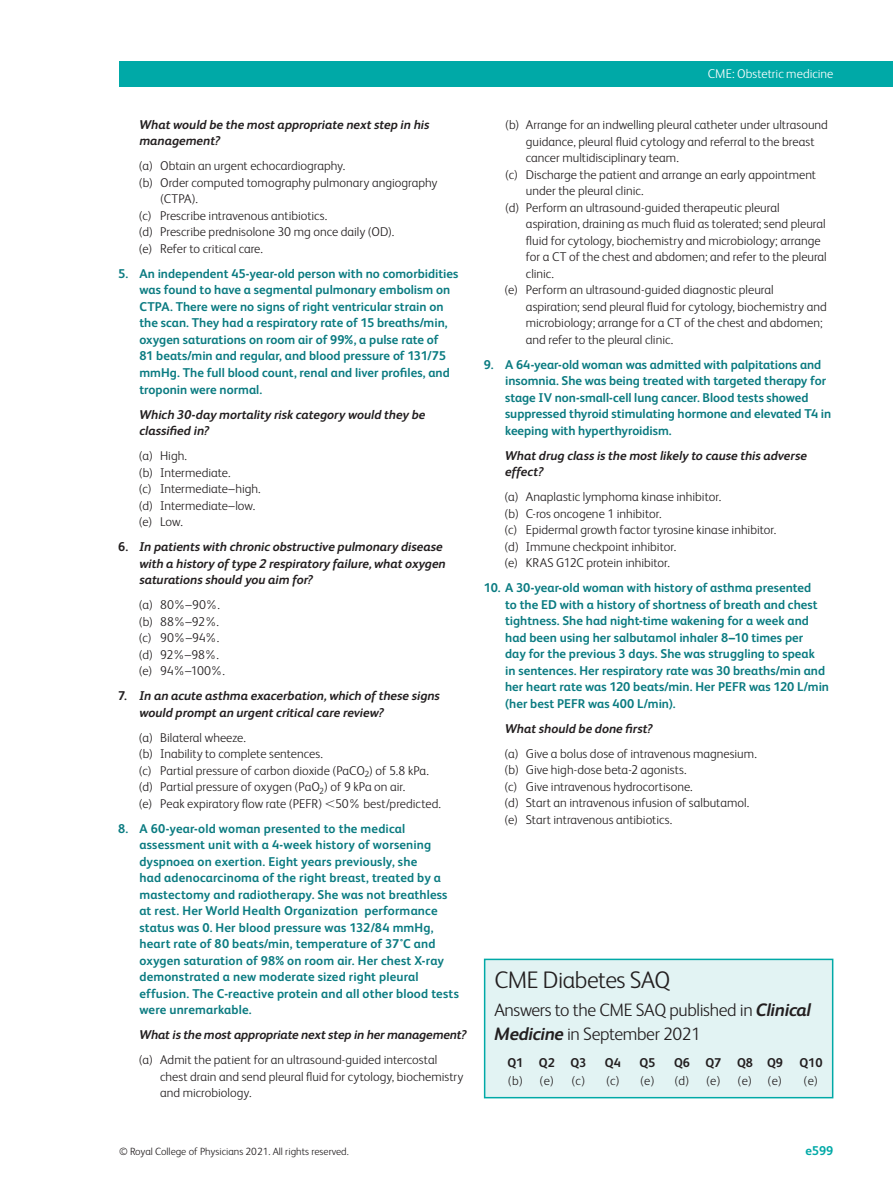
<style>
.page{position:relative;width:893px;height:1191px;background:#fff}
.page>*{position:absolute;margin:0;border:0;box-sizing:border-box;transform-origin:0 0}
.list2_middle{font:300 24px "FS Albert";letter-spacing:-.02em;color:#231f20}
.SAQ_Q2-head2{font:300 18px/24px "FS Albert";letter-spacing:-.02em;color:#231f20}
.SAQs_alpha_text{font:300 12.75px/16.5px "FS Albert";color:#231f20}
.SAQs_number_list{font:700 12.75px/16.5px "FS Albert";letter-spacing:.005em;color:#0a7b81}
.SAQs_bold_text{font:italic 700 12.75px/16.5px "FS Albert";color:#231f20}
.SAQs_number_list-2{font:italic 700 12.75px/16.5px "FS Albert";color:#231f20}
.list2_middle-2{font:300 12.75px "FS Albert";color:#231f20}
.t1{font:300 12.75px "FS Albert";color:#fff}
.list2_middle-3{font:700 12.75px "FS Albert";color:#231f20}
.t2{font:700 12.75px "FS Albert";color:#00a9a7}
.t3{font:300 10.5px "FS Albert";color:#231f20}
.s1{font-style:normal}
.s2{font-weight:700;font-style:italic}
</style>
<div class="page">
<div style="left:119px;top:62px;width:774px;height:25px;background:#00a9a7"></div>
<div style="left:485px;top:959px;width:348px;height:138px;background:#e2f3f3"></div>
<div style="left:484px;top:958px;width:349px;height:140px;border:2px solid #00a9a7"></div>
<p class="SAQs_bold_text" style="left:139px;top:116px;width:291px">What would be the most appropriate next step in his management?</p>
<p class="SAQs_alpha_text" style="left:139px;top:158px;width:208px">(a) Obtain an urgent echocardiography.</p>
<p class="SAQs_alpha_text" style="left:160px;top:174px;width:279px;text-indent:-21px">(b) Order computed tomography pulmonary angiography (CTPA).</p>
<p class="SAQs_alpha_text" style="left:139px;top:207px;width:190px">(c) Prescribe intravenous antibiotics.</p>
<p class="SAQs_alpha_text" style="left:139px;top:224px;width:257px">(d) Prescribe prednisolone 30 mg once daily (OD).</p>
<p class="SAQs_alpha_text" style="left:139px;top:240px;width:126px">(e) Refer to critical care.</p>
<p class="SAQs_number_list" style="left:139px;top:265px;width:320px;text-indent:-21px">5. An independent 45-year-old person with no comorbidities was found to have a segmental pulmonary embolism on CTPA. There were no signs of right ventricular strain on the scan. They had a respiratory rate of 15 breaths/min, oxygen saturations on room air of 99%, a pulse rate of<br>81 beats/min and regular, and blood pressure of 131/75 mmHg. The full blood count, renal and liver profiles, and troponin were normal.</p>
<p class="SAQs_bold_text" style="left:139px;top:406px;width:287px">Which 30-day mortality risk category would they be classified in?</p>
<p class="SAQs_alpha_text" style="left:139px;top:447px;width:50px">(a) High.</p>
<p class="SAQs_alpha_text" style="left:139px;top:464px;width:93px">(b) Intermediate.</p>
<p class="SAQs_alpha_text" style="left:139px;top:480px;width:123px">(c) Intermediate–high.</p>
<p class="SAQs_alpha_text" style="left:139px;top:497px;width:118px">(d) Intermediate–low.</p>
<p class="SAQs_alpha_text" style="left:139px;top:513px;width:46px">(e) Low.</p>
<p class="SAQs_number_list-2" style="left:139px;top:538px;width:308px;text-indent:-21px"><span class="s1">6.</span> In patients with chronic obstructive pulmonary disease with a history of type 2 respiratory failure, what oxygen saturations should you aim for?</p>
<p class="SAQs_alpha_text" style="left:139px;top:596px;width:83px">(a) 80%–90%.</p>
<p class="SAQs_alpha_text" style="left:139px;top:613px;width:82px">(b) 88%–92%.</p>
<p class="SAQs_alpha_text" style="left:139px;top:629px;width:82px">(c) 90%–94%.</p>
<p class="SAQs_alpha_text" style="left:139px;top:646px;width:82px">(d) 92%–98%.</p>
<p class="SAQs_alpha_text" style="left:139px;top:662px;width:88px">(e) 94%–100%.</p>
<p class="SAQs_number_list-2" style="left:139px;top:687px;width:302px;text-indent:-21px"><span class="s1">7.</span> In an acute asthma exacerbation, which of these signs would prompt an urgent critical care review?</p>
<p class="SAQs_alpha_text" style="left:139px;top:729px;width:108px">(a) Bilateral wheeze.</p>
<p class="SAQs_alpha_text" style="left:139px;top:745px;width:185px">(b) Inability to complete sentences.</p>
<p class="SAQs_alpha_text" style="left:139px;top:762px;width:292px">(c) Partial pressure of carbon dioxide (PaCO<sub>2</sub>) of 5.8 kPa.</p>
<p class="SAQs_alpha_text" style="left:139px;top:778px;width:268px">(d) Partial pressure of oxygen (PaO<sub>2</sub>) of 9 kPa on air.</p>
<p class="SAQs_alpha_text" style="left:139px;top:795px;width:304px">(e) Peak expiratory flow rate (PEFR) 50% best/predicted.</p>
<p class="SAQs_number_list" style="left:139px;top:820px;width:321px;text-indent:-21px">8. A 60-year-old woman presented to the medical assessment unit with a 4-week history of worsening dyspnoea on exertion. Eight years previously, she<br>had adenocarcinoma of the right breast, treated by a mastectomy and radiotherapy. She was not breathless at rest. Her World Health Organization performance status was 0. Her blood pressure was 132/84 mmHg, heart rate of 80 beats/min, temperature of 37°C and oxygen saturation of 98% on room air. Her chest X-ray demonstrated a new moderate sized right pleural effusion. The C-reactive protein and all other blood tests were unremarkable.</p>
<p class="SAQs_bold_text" style="left:139px;top:1026px;width:329px">What is the most appropriate next step in her management?</p>
<p class="SAQs_alpha_text" style="left:160px;top:1051px;width:305px;text-indent:-21px">(a) Admit the patient for an ultrasound-guided intercostal chest drain and send pleural fluid for cytology, biochemistry and microbiology.</p>
<p class="t1" style="left:708px;top:66px;width:127px">CME: Obstetric medicine</p>
<p class="SAQs_alpha_text" style="left:526px;top:116px;width:304px;text-indent:-21px">(b) Arrange for an indwelling pleural catheter under ultrasound guidance, pleural fluid cytology and referral to the breast cancer multidisciplinary team.</p>
<p class="SAQs_alpha_text" style="left:526px;top:166px;width:292px;text-indent:-21px">(c) Discharge the patient and arrange an early appointment under the pleural clinic.</p>
<p class="SAQs_alpha_text" style="left:526px;top:199px;width:302px;text-indent:-21px">(d) Perform an ultrasound-guided therapeutic pleural aspiration, draining as much fluid as tolerated; send pleural fluid for cytology, biochemistry and microbiology; arrange for a CT of the chest and abdomen; and refer to the pleural clinic.</p>
<p class="SAQs_alpha_text" style="left:526px;top:281px;width:302px;text-indent:-21px">(e) Perform an ultrasound-guided diagnostic pleural aspiration; send pleural fluid for cytology, biochemistry and microbiology; arrange for a CT of the chest and abdomen; and refer to the pleural clinic.</p>
<p class="SAQs_number_list" style="left:505px;top:356px;width:328px;text-indent:-21px">9. A 64-year-old woman was admitted with palpitations and insomnia. She was being treated with targeted therapy for stage IV non-small-cell lung cancer. Blood tests showed suppressed thyroid stimulating hormone and elevated T4 in keeping with hyperthyroidism.</p>
<p class="SAQs_bold_text" style="left:505px;top:447px;width:303px">What drug class is the most likely to cause this adverse effect?</p>
<p class="SAQs_alpha_text" style="left:505px;top:488px;width:218px">(a) Anaplastic lymphoma kinase inhibitor.</p>
<p class="SAQs_alpha_text" style="left:505px;top:505px;width:158px">(b) C-ros oncogene 1 inhibitor.</p>
<p class="SAQs_alpha_text" style="left:505px;top:521px;width:273px">(c) Epidermal growth factor tyrosine kinase inhibitor.</p>
<p class="SAQs_alpha_text" style="left:505px;top:538px;width:173px">(d) Immune checkpoint inhibitor.</p>
<p class="SAQs_alpha_text" style="left:505px;top:554px;width:167px">(e) KRAS G12C protein inhibitor.</p>
<p class="SAQs_number_list" style="left:505px;top:579px;width:325px;text-indent:-21px">10. A 30-year-old woman with history of asthma presented<br>to the ED with a history of shortness of breath and chest tightness. She had night-time wakening for a week and had been using her salbutamol inhaler 8–10 times per<br>day for the previous 3 days. She was struggling to speak<br>in sentences. Her respiratory rate was 30 breaths/min and her heart rate was 120 beats/min. Her PEFR was 120 L/min (her best PEFR was 400 L/min).</p>
<p class="SAQs_bold_text" style="left:505px;top:720px;width:149px">What should be done first?</p>
<p class="SAQs_alpha_text" style="left:505px;top:745px;width:254px">(a) Give a bolus dose of intravenous magnesium.</p>
<p class="SAQs_alpha_text" style="left:505px;top:761px;width:184px">(b) Give high-dose beta-2 agonists.</p>
<p class="SAQs_alpha_text" style="left:505px;top:778px;width:190px">(c) Give intravenous hydrocortisone.</p>
<p class="SAQs_alpha_text" style="left:505px;top:794px;width:246px">(d) Start an intravenous infusion of salbutamol.</p>
<p class="SAQs_alpha_text" style="left:505px;top:811px;width:169px">(e) Start intravenous antibiotics.</p>
<p class="list2_middle" style="left:494px;top:965px;width:177px">CME Diabetes SAQ</p>
<p class="SAQ_Q2-head2" style="left:494px;top:998px;width:318px">Answers to the CME SAQ published in <span class="s2">Clinical<br>Medicine</span> in September 2021</p>
<p class="list2_middle-3" style="left:507px;top:1055px;width:80px">Q1 Q2 Q3</p>
<p class="list2_middle-3" style="left:605px;top:1055px;width:17px">Q4</p>
<p class="list2_middle-3" style="left:639px;top:1055px;width:17px">Q5</p>
<p class="list2_middle-3" style="left:674px;top:1055px;width:110px">Q6 Q7 Q8 Q9</p>
<p class="list2_middle-3" style="left:799px;top:1055px;width:25px">Q10</p>
<p class="list2_middle-2" style="left:508px;top:1073px;width:48px">(b) (e)</p>
<p class="list2_middle-2" style="left:571px;top:1073px;width:50px">(c) (c)</p>
<p class="list2_middle-2" style="left:640px;top:1073px;width:16px">(e)</p>
<p class="list2_middle-2" style="left:674px;top:1073px;width:48px">(d) (e)</p>
<p class="list2_middle-2" style="left:738px;top:1073px;width:46px">(e) (e)</p>
<p class="list2_middle-2" style="left:804px;top:1073px;width:16px">(e)</p>
<p class="t3" style="left:119px;top:1145px;width:231px">© Royal College of Physicians 2021. All rights reserved.</p>
<p class="t2" style="left:805px;top:1143px;width:30px">e599</p>
</div>
